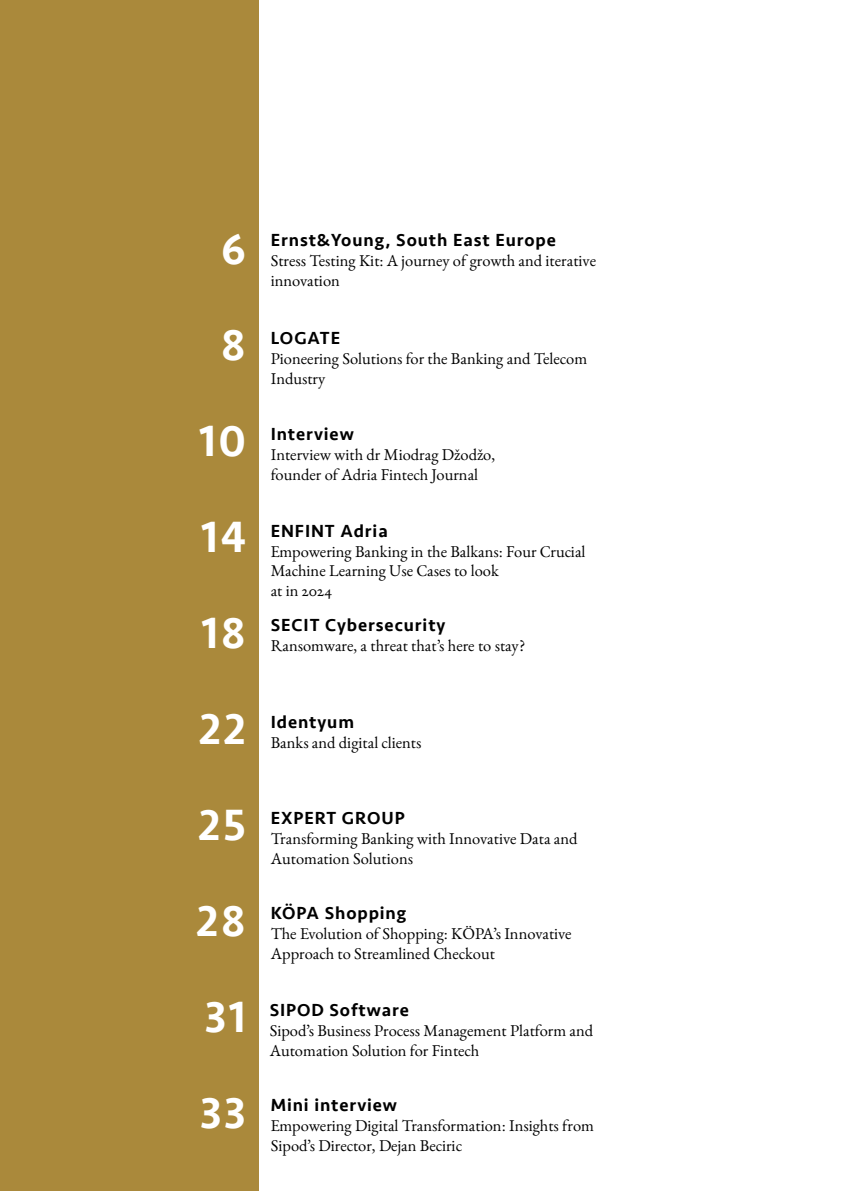
<style>
.page{position:relative;width:851px;height:1191px;background:#fff}
.page>*{position:absolute;margin:0;border:0;box-sizing:border-box;transform-origin:0 0}
.t1{font:500 45px/96px "Seravek";letter-spacing:.05em;color:#fff;text-align:center}
.t2{font:500 18px "Seravek";letter-spacing:.05em;color:#000}
.t3{font:16.5px/19.8px "EB Garamond 12";color:#000}
</style>
<div class="page">
<div style="left:0;top:0;width:258px;height:1191px;background:#aa893b"></div>
<h1 class="t1" style="left:196px;top:201px;width:51px">6<br>8<br>10<br>14<br>18<br>22<br>25<br>28<br>31<br>33</h1>
<p class="t2" style="left:271px;top:229px;width:287px">Ernst&amp;Young, South East Europe</p>
<p class="t3" style="left:271px;top:250px;width:327px">Stress Testing Kit: A journey of growth and iterative innovation</p>
<p class="t2" style="left:271px;top:327px;width:71px">LOGATE</p>
<p class="t3" style="left:271px;top:349px;width:318px">Pioneering Solutions for the Banking and Telecom<br>Industry</p>
<p class="t2" style="left:271px;top:423px;width:84px">Interview</p>
<p class="t3" style="left:271px;top:444px;width:226px">Interview with dr Miodrag Džodžo, founder of Adria Fintech Journal</p>
<p class="t2" style="left:271px;top:520px;width:118px">ENFINT Adria</p>
<p class="t3" style="left:271px;top:541px;width:316px">Empowering Banking in the Balkans: Four Crucial<br>Machine Learning Use Cases to look<br>at in 2024</p>
<p class="t2" style="left:271px;top:613px;width:176px">SECIT Cybersecurity</p>
<p class="t3" style="left:271px;top:635px;width:256px">Ransomware, a threat that’s here to stay?</p>
<p class="t2" style="left:271px;top:711px;width:85px">Identyum</p>
<p class="t3" style="left:271px;top:733px;width:152px">Banks and digital clients</p>
<p class="t2" style="left:271px;top:807px;width:135px">EXPERT GROUP</p>
<p class="t3" style="left:271px;top:829px;width:308px">Transforming Banking with Innovative Data and<br>Automation Solutions</p>
<p class="t2" style="left:271px;top:902px;width:137px">KÖPA Shopping</p>
<p class="t3" style="left:271px;top:923px;width:302px">The Evolution of Shopping: KÖPA’s Innovative<br>Approach to Streamlined Checkout</p>
<p class="t2" style="left:269px;top:999px;width:141px">SIPOD Software</p>
<p class="t3" style="left:269px;top:1021px;width:325px">Sipod’s Business Process Management Platform and<br>Automation Solution for Fintech</p>
<p class="t2" style="left:271px;top:1094px;width:128px">Mini interview</p>
<p class="t3" style="left:271px;top:1115px;width:325px">Empowering Digital Transformation: Insights from<br>Sipod’s Director, Dejan Beciric</p>
</div>
